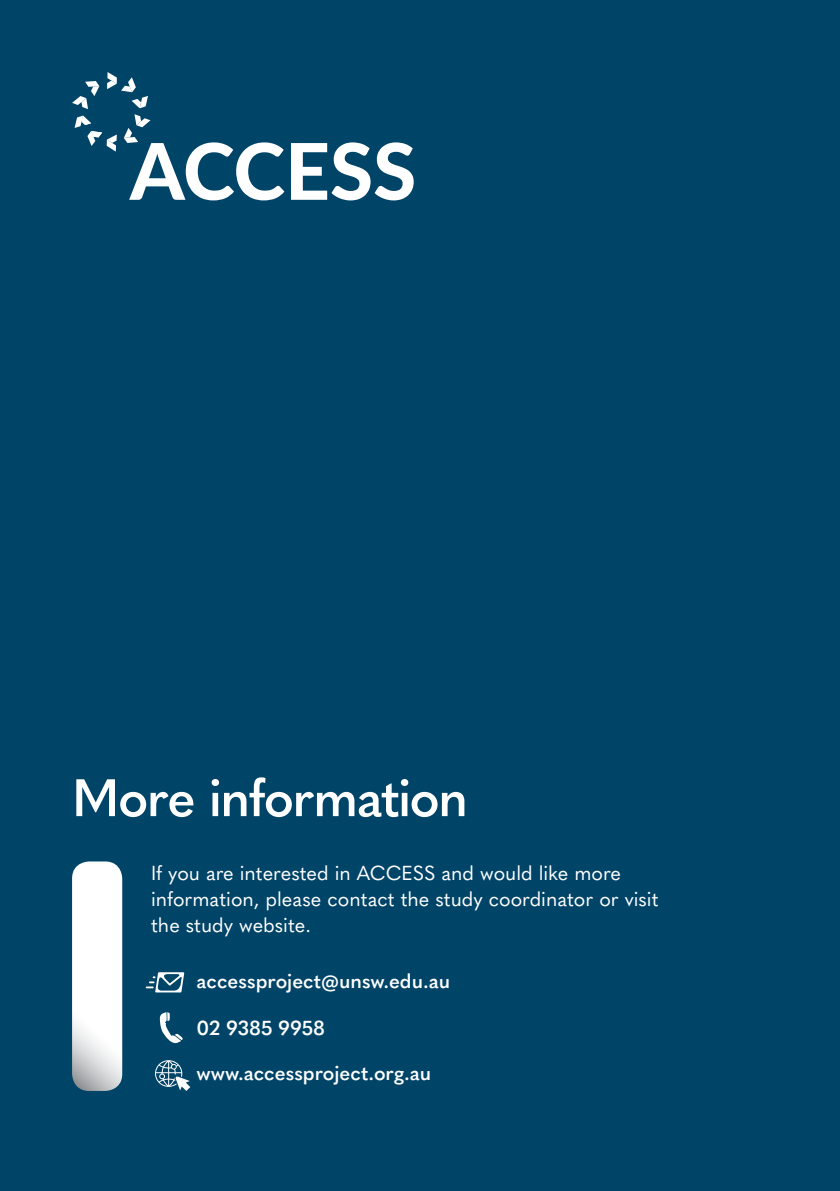
<style>
.page{position:relative;width:840px;height:1191px;background:#fff}
.page>*{position:absolute;margin:0;border:0;box-sizing:border-box;transform-origin:0 0}
.t1{font:600 52px "Quasimoda";letter-spacing:-.03em;color:#fff}
.t2{font:20px/26px "Quasimoda";color:#fff}
.t3{font:600 20px "Quasimoda";color:#fff}
</style>
<div class="page">
<div style="left:0;top:0;width:839px;height:1191px;background:#004468"></div>
<svg style="left:155px;top:1060px;width:35px;height:31px"></svg>
<svg style="left:160px;top:1012px;width:23px;height:31px"></svg>
<svg style="left:146px;top:972px;width:38px;height:20px"></svg>
<svg style="left:72px;top:861px;width:50px;height:230px;background:#eff1f2"></svg>
<svg style="left:75px;top:116px;width:42px;height:36px"></svg>
<svg style="left:107px;top:72px;width:41px;height:36px"></svg>
<svg style="left:72px;top:81px;width:27px;height:28px"></svg>
<svg style="left:124px;top:114px;width:160px;height:86px"></svg>
<svg style="left:291px;top:142px;width:122px;height:58px"></svg>
<h1 class="t1" style="left:72px;top:757px;width:397px">More information</h1>
<p class="t2" style="left:151px;top:859px;width:508px">If you are interested in ACCESS and would like more information, please contact the study coordinator or visit the study website.</p>
<p class="t3" style="left:196px;top:965px;width:255px">accessproject@unsw.edu.au</p>
<p class="t3" style="left:196px;top:1012px;width:130px">02 9385 9958</p>
<p class="t3" style="left:196px;top:1057px;width:236px">www.accessproject.org.au</p>
</div>
